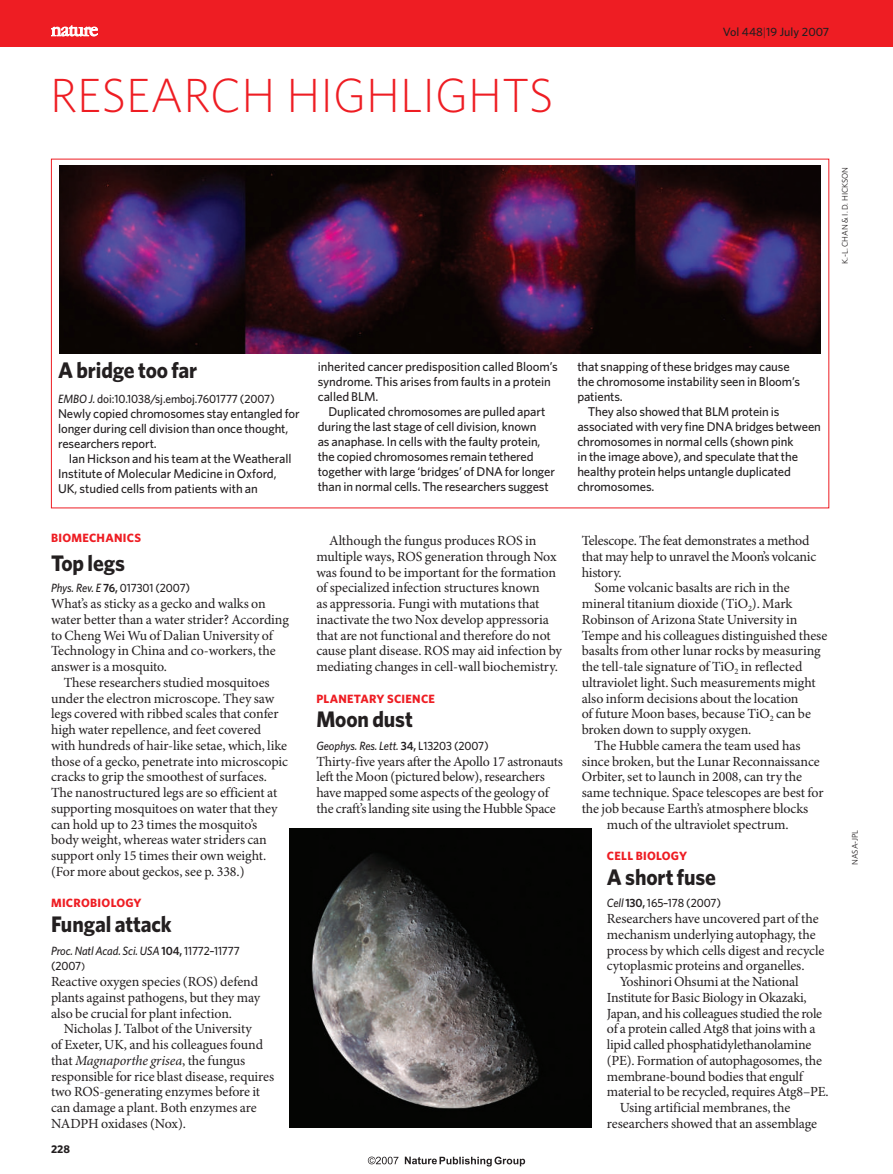
<style>
.page{position:relative;width:893px;height:1174px;background:#fff}
.page>*{position:absolute;margin:0;border:0;box-sizing:border-box;transform-origin:0 0}
.t1{font:300 48px "Whitney";color:#ee1d23}
.t2{font:700 22.5px "Whitney";letter-spacing:-.005em;color:#231f20;scale:.95 1}
.t3{font:13.95px/15.8px "Minion Pro";letter-spacing:-.01em;color:#231f20}
.t4{font:500 12.75px/15px "Whitney";letter-spacing:-.01em;color:#231f20}
.t5{font:500 12px "Whitney";letter-spacing:-.005em;color:#231f20;scale:.95 1}
.t6{font:italic 500 12px/15.8px "Whitney";letter-spacing:-.01em;color:#231f20;scale:.95 1}
.t7{font:700 12px "Whitney";letter-spacing:.025em;color:#ee1d23}
.t8{font:500 12px "Whitney";letter-spacing:-.005em;color:#231f20}
.t9{font:700 11.25px "Whitney";color:#231f20}
.t10{font:8.25px "Whitney";color:#231f20}
.s1{font-weight:300}
.s2{font-style:italic}
.s3{font-weight:600}
.s4{font-weight:600;font-style:normal}
.s5{font-style:normal}
.s6{font-style:normal;font-size:10.5px}
</style>
<div class="page">
<img style="left:289px;top:828px;width:303px;height:300px">
<img style="left:59px;top:166px;width:762px;height:188px">
<div style="left:0;top:0;width:893px;height:47px;background:#ee1d23"></div>
<svg style="left:51px;top:26px;width:47px;height:10px"></svg>
<svg style="left:405px;top:1156px;width:120px;height:10px"></svg>
<svg style="left:368px;top:1156px;width:30px;height:8px"></svg>
<h1 class="t1" style="left:50px;top:78px;width:505px">RESEARCH HIGHLIGHTS</h1>
<p class="t8" style="left:723px;top:27px;width:108px">Vol 448<span class="s1">|</span>19 July 2007</p>
<p class="t10" style="left:842px;top:264px;width:99px;rotate:-90deg">K.-L. CHAN &amp; I. D. HICKSON</p>
<h2 class="t2" style="left:58px;top:361px;width:148px">A bridge too far</h2>
<p class="t5" style="left:58px;top:394px;width:229px"><span class="s2">EMBO J.</span> doi:10.1038/sj.emboj.7601777 (2007)</p>
<p class="t4" style="left:58px;top:407px;width:243px">Newly copied chromosomes stay entangled for longer during cell division than once thought, researchers report.</p>
<p class="t4" style="left:58px;top:452px;width:235px;text-indent:11px">Ian Hickson and his team at the Weatherall<br>Institute of Molecular Medicine in Oxford,<br>UK, studied cells from patients with an</p>
<p class="t7" style="left:51px;top:533px;width:91px">BIOMECHANICS</p>
<h2 class="t2" style="left:51px;top:554px;width:79px">Top legs</h2>
<p class="t5" style="left:51px;top:583px;width:148px"><span class="s2">Phys. Rev. E</span> <span class="s3">76,</span> 017301 (2007)</p>
<p class="t3" style="left:51px;top:597px;width:239px">What’s as sticky as a gecko and walks on water better than a water strider? According to Cheng Wei Wu of Dalian University of Technology in China and co-workers, the answer is a mosquito.</p>
<p class="t3" style="left:51px;top:675px;width:239px;text-indent:13px">These researchers studied mosquitoes under the electron microscope. They saw legs covered with ribbed scales that confer high water repellence, and feet covered with hundreds of hair-like setae, which, like those of a gecko, penetrate into microscopic cracks to grip the smoothest of surfaces.<br>The nanostructured legs are so efficient at supporting mosquitoes on water that they can hold up to 23 times the mosquito’s body weight, whereas water striders can support only 15 times their own weight. (For more about geckos, see p. 338.)</p>
<p class="t7" style="left:51px;top:898px;width:92px">MICROBIOLOGY</p>
<h2 class="t2" style="left:51px;top:916px;width:129px">Fungal attack</h2>
<p class="t6" style="left:51px;top:943px;width:200px">Proc. Natl Acad. Sci. USA <span class="s4">104,</span> <span class="s5">11772–11777 (2007</span><span class="s6">)</span></p>
<p class="t3" style="left:51px;top:975px;width:211px">Reactive oxygen species (ROS) defend plants against pathogens, but they may also be crucial for plant infection.</p>
<p class="t3" style="left:51px;top:1022px;width:225px;text-indent:13px">Nicholas J. Talbot of the University<br>of Exeter, UK, and his colleagues found that <span class="s2">Magnaporthe grisea</span>, the fungus responsible for rice blast disease, requires two ROS-generating enzymes before it can damage a plant. Both enzymes are NADPH oxidases (Nox).</p>
<p class="t9" style="left:51px;top:1144px;width:20px">228</p>
<p class="t4" style="left:318px;top:360px;width:242px">inherited cancer predisposition called Bloom’s syndrome. This arises from faults in a protein called BLM.</p>
<p class="t4" style="left:318px;top:405px;width:239px;text-indent:11px">Duplicated chromosomes are pulled apart during the last stage of cell division, known<br>as anaphase. In cells with the faulty protein, the copied chromosomes remain tethered together with large ‘bridges’ of DNA for longer than in normal cells. The researchers suggest</p>
<p class="t4" style="left:577px;top:360px;width:214px">that snapping of these bridges may cause</p>
<p class="t4" style="left:577px;top:375px;width:224px">the chromosome instability seen in Bloom’s</p>
<p class="t4" style="left:577px;top:390px;width:47px">patients.</p>
<p class="t4" style="left:588px;top:405px;width:193px">They also showed that BLM protein is</p>
<p class="t4" style="left:577px;top:420px;width:245px">associated with very fine DNA bridges between</p>
<p class="t4" style="left:577px;top:435px;width:218px">chromosomes in normal cells (shown pink</p>
<p class="t4" style="left:577px;top:450px;width:222px">in the image above), and speculate that the</p>
<p class="t4" style="left:577px;top:465px;width:215px">healthy protein helps untangle duplicated</p>
<p class="t4" style="left:577px;top:480px;width:79px">chromosomes.</p>
<p class="t3" style="left:316px;top:534px;width:247px;text-indent:13px">Although the fungus produces ROS in multiple ways, ROS generation through Nox was found to be important for the formation of specialized infection structures known<br>as appressoria. Fungi with mutations that inactivate the two Nox develop appressoria that are not functional and therefore do not cause plant disease. ROS may aid infection by mediating changes in cell-wall biochemistry.</p>
<p class="t7" style="left:316px;top:694px;width:120px">PLANETARY SCIENCE</p>
<h2 class="t2" style="left:316px;top:711px;width:103px">Moon dust</h2>
<p class="t6" style="left:316px;top:738px;width:183px">Geophys. Res. Lett. <span class="s4">34,</span> <span class="s5">L13203 (2007)</span></p>
<p class="t3" style="left:316px;top:754px;width:248px">Thirty-five years after the Apollo 17 astronauts left the Moon (pictured below), researchers have mapped some aspects of the geology of the craft’s landing site using the Hubble Space</p>
<p class="t3" style="left:582px;top:534px;width:229px">Telescope. The feat demonstrates a method</p>
<p class="t3" style="left:582px;top:549px;width:236px">that may help to unravel the Moon’s volcanic</p>
<p class="t3" style="left:582px;top:565px;width:41px">history.</p>
<p class="t3" style="left:594px;top:581px;width:197px">Some volcanic basalts are rich in the</p>
<p class="t3" style="left:582px;top:597px;width:212px">mineral titanium dioxide (TiO<sub>2</sub>). Mark</p>
<p class="t3" style="left:582px;top:612px;width:217px">Robinson of Arizona State University in</p>
<p class="t3" style="left:582px;top:628px;width:247px">Tempe and his colleagues distinguished these</p>
<p class="t3" style="left:582px;top:644px;width:240px">basalts from other lunar rocks by measuring</p>
<p class="t3" style="left:582px;top:660px;width:222px">the tell-tale signature of TiO<sub>2</sub> in reflected</p>
<p class="t3" style="left:582px;top:675px;width:236px">ultraviolet light. Such measurements might</p>
<p class="t3" style="left:582px;top:691px;width:218px">also inform decisions about the location</p>
<p class="t3" style="left:582px;top:707px;width:231px">of future Moon bases, because TiO<sub>2</sub> can be</p>
<p class="t3" style="left:582px;top:723px;width:171px">broken down to supply oxygen.</p>
<p class="t3" style="left:594px;top:738px;width:208px">The Hubble camera the team used has</p>
<p class="t3" style="left:582px;top:754px;width:240px">since broken, but the Lunar Reconnaissance</p>
<p class="t3" style="left:582px;top:770px;width:222px">Orbiter, set to launch in 2008, can try the</p>
<p class="t3" style="left:582px;top:786px;width:243px">same technique. Space telescopes are best for</p>
<p class="t3" style="left:582px;top:801px;width:228px">the job because Earth’s atmosphere blocks</p>
<p class="t3" style="left:607px;top:817px;width:183px">much of the ultraviolet spectrum.</p>
<p class="t7" style="left:607px;top:851px;width:82px">CELL BIOLOGY</p>
<h2 class="t2" style="left:607px;top:868px;width:116px">A short fuse</h2>
<p class="t5" style="left:607px;top:898px;width:122px"><span class="s2">Cell</span> <span class="s3">130,</span> 165–178 (2007)</p>
<p class="t3" style="left:607px;top:912px;width:213px">Researchers have uncovered part of the</p>
<p class="t3" style="left:607px;top:927px;width:210px">mechanism underlying autophagy, the</p>
<p class="t3" style="left:607px;top:943px;width:219px">process by which cells digest and recycle</p>
<p class="t3" style="left:607px;top:959px;width:199px">cytoplasmic proteins and organelles.</p>
<p class="t3" style="left:620px;top:975px;width:180px">Yoshinori Ohsumi at the National</p>
<p class="t3" style="left:607px;top:990px;width:201px">Institute for Basic Biology in Okazaki,</p>
<p class="t3" style="left:607px;top:1006px;width:217px">Japan, and his colleagues studied the role</p>
<p class="t3" style="left:607px;top:1022px;width:210px">of a protein called Atg8 that joins with a</p>
<p class="t3" style="left:607px;top:1038px;width:206px">lipid called phosphatidylethanolamine</p>
<p class="t3" style="left:607px;top:1053px;width:217px">(PE). Formation of autophagosomes, the</p>
<p class="t3" style="left:607px;top:1069px;width:198px">membrane-bound bodies that engulf</p>
<p class="t3" style="left:607px;top:1085px;width:223px">material to be recycled, requires Atg8–PE.</p>
<p class="t3" style="left:620px;top:1101px;width:172px">Using artificial membranes, the</p>
<p class="t3" style="left:607px;top:1116px;width:212px">researchers showed that an assemblage</p>
<p class="t10" style="left:852px;top:865px;width:37px;rotate:-90deg">NASA-JPL</p>
</div>
